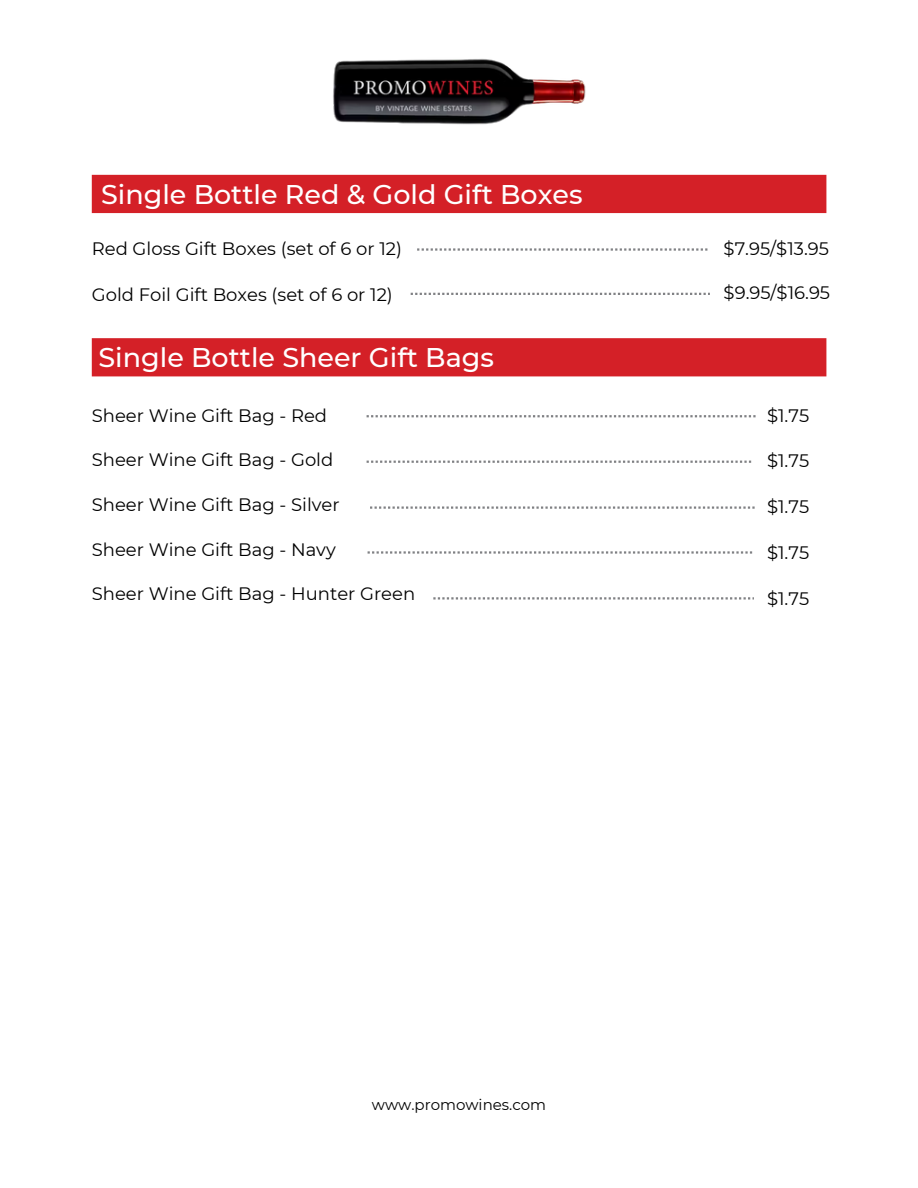
<style>
.page{position:relative;width:918px;height:1188px;background:#fff}
.page>*{position:absolute;margin:0;border:0;box-sizing:border-box;transform-origin:0 0}
.t1{font:500 27px "Montserrat";color:#fff}
.t2{font:18px "Montserrat";color:#000}
.t3{font:15px "Montserrat";color:#000}
</style>
<div class="page">
<svg style="left:417px;top:248px;width:290px;height:3px"></svg>
<div style="left:92px;top:175px;width:734px;height:38px;background:#d42027"></div>
<svg style="left:411px;top:293px;width:299px;height:2px"></svg>
<svg style="left:367px;top:415px;width:389px;height:2px"></svg>
<div style="left:92px;top:338px;width:734px;height:38px;background:#d42027"></div>
<svg style="left:367px;top:461px;width:384px;height:2px"></svg>
<svg style="left:370px;top:506px;width:385px;height:3px"></svg>
<svg style="left:368px;top:551px;width:384px;height:3px"></svg>
<svg style="left:433px;top:597px;width:321px;height:3px"></svg>
<img style="left:333px;top:59px;width:253px;height:66px">
<h1 class="t1" style="left:101px;top:177px;width:483px">Single Bottle Red &amp; Gold Gift Boxes</h1>
<p class="t2" style="left:92px;top:238px;width:312px">Red Gloss Gift Boxes (set of 6 or 12)</p>
<p class="t2" style="left:724px;top:238px;width:107px">$7.95/$13.95</p>
<p class="t2" style="left:724px;top:281px;width:108px">$9.95/$16.95</p>
<p class="t2" style="left:92px;top:283px;width:303px">Gold Foil Gift Boxes (set of 6 or 12)</p>
<h1 class="t1" style="left:99px;top:341px;width:397px">Single Bottle Sheer Gift Bags</h1>
<p class="t2" style="left:92px;top:404px;width:237px">Sheer Wine Gift Bag - Red</p>
<p class="t2" style="left:767px;top:404px;width:44px">$1.75</p>
<p class="t2" style="left:767px;top:450px;width:44px">$1.75</p>
<p class="t2" style="left:92px;top:449px;width:243px">Sheer Wine Gift Bag - Gold</p>
<p class="t2" style="left:92px;top:494px;width:249px">Sheer Wine Gift Bag - Silver</p>
<p class="t2" style="left:767px;top:496px;width:44px">$1.75</p>
<p class="t2" style="left:92px;top:538px;width:246px">Sheer Wine Gift Bag - Navy</p>
<p class="t2" style="left:767px;top:541px;width:44px">$1.75</p>
<p class="t2" style="left:92px;top:582px;width:325px">Sheer Wine Gift Bag - Hunter Green</p>
<p class="t2" style="left:767px;top:587px;width:44px">$1.75</p>
<p class="t3" style="left:372px;top:1096px;width:176px">www.promowines.com</p>
</div>
